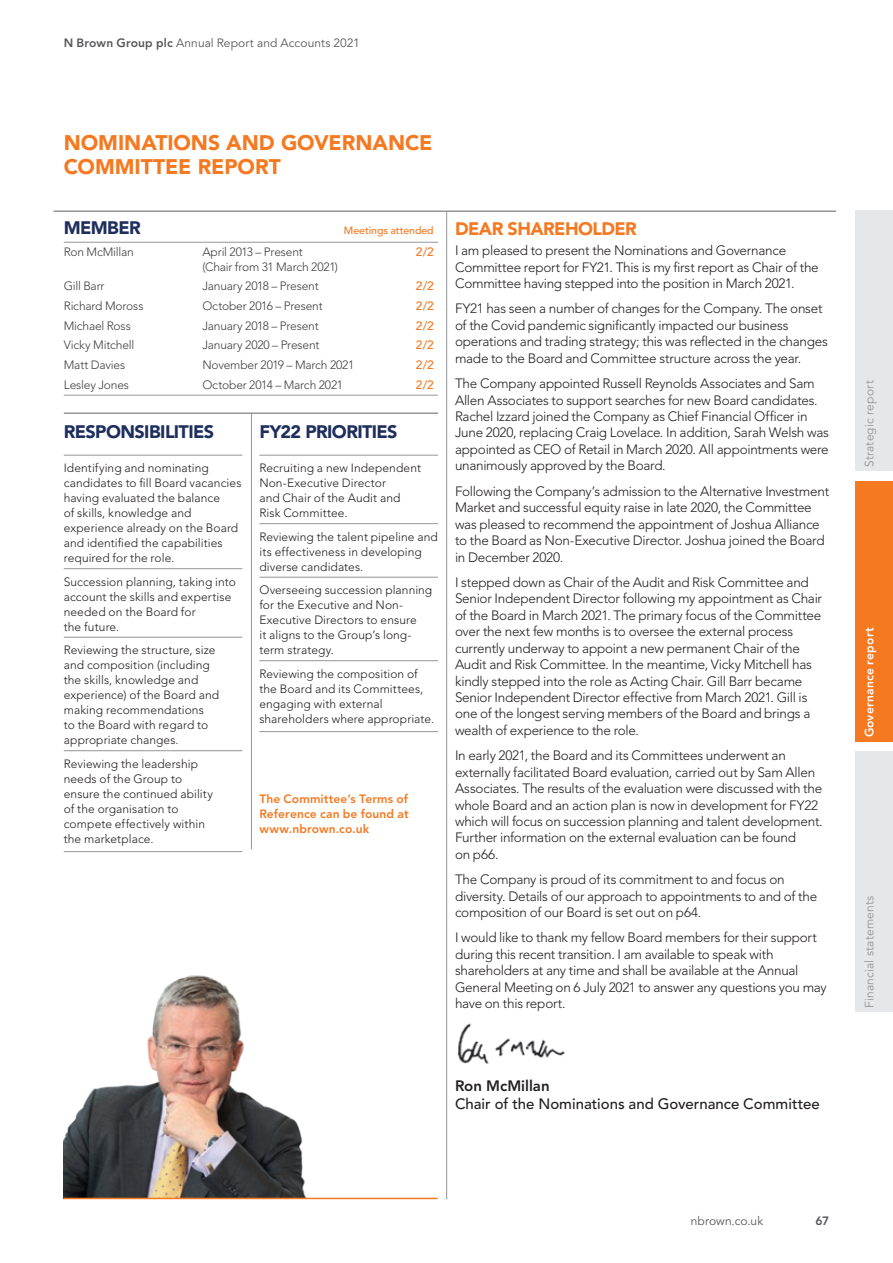
<style>
.page{position:relative;width:893px;height:1263px;background:#fff}
.page>*{position:absolute;margin:0;border:0;box-sizing:border-box;transform-origin:0 0}
.t1{font:900 21px/24px "Avenir LT Std";color:#f47921}
.t2{font:900 18px "Avenir LT Std";letter-spacing:-.035em;color:#1e2f5e}
.t3{font:900 18px "Avenir LT Std";letter-spacing:-.035em;color:#f47921}
.t4{font:500 15px "Avenir LT Std";color:#231f20}
.t5{font:800 15px "Avenir LT Std";color:#231f20}
.t6{font:300 13.5px/16.5px "Avenir LT Std";letter-spacing:-.02em;color:#231f20}
.t7{font:300 12px/15px "Avenir LT Std";letter-spacing:.005em;color:#231f20}
.t8{font:300 12px/15px "Avenir LT Std";letter-spacing:-.015em;color:#3e3e3f}
.t9{font:800 12px/15px "Avenir LT Std";letter-spacing:.01em;color:#f47921;text-align:justify}
.t10{font:12px "Avenir LT Std";letter-spacing:.005em;color:#57585a}
.t11{font:12px "Avenir LT Std";letter-spacing:.015em;color:#939598}
.t12{font:500 12px "Avenir LT Std";color:#f47921}
.t13{font:800 12px "Avenir LT Std";letter-spacing:.02em;color:#fff}
.t14{font:800 12px "Avenir LT Std";color:#57585a}
.t15{font:500 10.5px "Avenir LT Std";color:#f47921}
.s1{font-weight:800}
</style>
<div class="page">
<img style="left:64px;top:975px;width:259px;height:223px">
<hr style="left:446px;top:212px;width:1px;height:987px;background:#939598">
<hr style="left:63px;top:1198px;width:375px;height:1px;background:#f47921">
<hr style="left:64px;top:412px;width:374px;height:2px;background:#939598">
<hr style="left:251px;top:414px;width:1px;height:435px;background:#939598">
<hr style="left:259px;top:455px;width:179px;height:1px;background:#939598">
<hr style="left:259px;top:523px;width:179px;height:1px;background:#939598">
<hr style="left:259px;top:577px;width:179px;height:1px;background:#939598">
<hr style="left:259px;top:660px;width:179px;height:1px;background:#939598">
<hr style="left:259px;top:731px;width:179px;height:1px;background:#939598">
<hr style="left:64px;top:455px;width:178px;height:1px;background:#939598">
<hr style="left:64px;top:568px;width:178px;height:1px;background:#939598">
<hr style="left:64px;top:637px;width:178px;height:1px;background:#939598">
<hr style="left:64px;top:750px;width:178px;height:1px;background:#939598">
<hr style="left:64px;top:851px;width:178px;height:1px;background:#939598">
<img style="left:457px;top:1023px;width:108px;height:41px">
<hr style="left:64px;top:242px;width:138px;height:1px;background:#939598">
<hr style="left:202px;top:242px;width:168px;height:1px;background:#939598">
<hr style="left:370px;top:242px;width:68px;height:1px;background:#939598">
<hr style="left:64px;top:395px;width:138px;height:1px;background:#939598">
<hr style="left:202px;top:395px;width:168px;height:1px;background:#939598">
<hr style="left:370px;top:395px;width:68px;height:1px;background:#939598">
<hr style="left:54px;top:210px;width:782px;height:2px;background:#939598">
<div style="left:855px;top:751px;width:38px;height:261px;background:#e6e7e9"></div>
<div style="left:855px;top:481px;width:38px;height:261px;background:#f47921"></div>
<div style="left:855px;top:210px;width:38px;height:261px;background:#e6e7e9"></div>
<p class="t10" style="left:64px;top:36px;width:298px"><span class="s1">N Brown Group plc</span> Annual Report and Accounts 2021</p>
<h1 class="t1" style="left:64px;top:130px;width:370px">NOMINATIONS AND GOVERNANCE<br>COMMITTEE REPORT</h1>
<h2 class="t2" style="left:64px;top:217px;width:79px">MEMBER</h2>
<p class="t15" style="left:344px;top:224px;width:91px">Meetings attended</p>
<p class="t8" style="left:64px;top:244px;width:71px">Ron McMillan</p>
<p class="t8" style="left:202px;top:244px;width:137px">April 2013 – Present<br>(Chair from 31 March 2021)</p>
<p class="t12" style="left:416px;top:244px;width:19px">2/2</p>
<p class="t8" style="left:64px;top:279px;width:42px">Gill Barr</p>
<p class="t8" style="left:202px;top:279px;width:118px">January 2018 – Present</p>
<p class="t12" style="left:416px;top:279px;width:19px">2/2</p>
<p class="t8" style="left:64px;top:298px;width:81px">Richard Moross</p>
<p class="t8" style="left:202px;top:298px;width:122px">October 2016 – Present</p>
<p class="t12" style="left:416px;top:299px;width:19px">2/2</p>
<p class="t8" style="left:64px;top:318px;width:69px">Michael Ross</p>
<p class="t8" style="left:202px;top:318px;width:118px">January 2018 – Present</p>
<p class="t12" style="left:416px;top:319px;width:19px">2/2</p>
<p class="t8" style="left:64px;top:338px;width:72px">Vicky Mitchell</p>
<p class="t8" style="left:202px;top:338px;width:119px">January 2020 – Present</p>
<p class="t12" style="left:416px;top:338px;width:19px">2/2</p>
<p class="t8" style="left:64px;top:357px;width:63px">Matt Davies</p>
<p class="t8" style="left:202px;top:357px;width:153px">November 2019 – March 2021</p>
<p class="t12" style="left:416px;top:358px;width:19px">2/2</p>
<p class="t8" style="left:64px;top:377px;width:67px">Lesley Jones</p>
<p class="t8" style="left:202px;top:377px;width:142px">October 2014 – March 2021</p>
<p class="t12" style="left:416px;top:378px;width:19px">2/2</p>
<h2 class="t2" style="left:64px;top:421px;width:152px">RESPONSIBILITIES</h2>
<p class="t7" style="left:64px;top:461px;width:179px">Identifying and nominating candidates to fill Board vacancies having evaluated the balance<br>of skills, knowledge and experience already on the Board and identified the capabilities required for the role.</p>
<p class="t7" style="left:64px;top:574px;width:174px">Succession planning, taking into account the skills and expertise needed on the Board for<br>the future.</p>
<p class="t7" style="left:64px;top:643px;width:157px">Reviewing the structure, size and composition (including the skills, knowledge and experience) of the Board and making recommendations<br>to the Board with regard to appropriate changes.</p>
<p class="t7" style="left:64px;top:756px;width:151px">Reviewing the leadership needs of the Group to ensure the continued ability of the organisation to compete effectively within the marketplace.</p>
<h2 class="t2" style="left:259px;top:421px;width:140px">FY22 PRIORITIES</h2>
<p class="t7" style="left:259px;top:461px;width:163px">Recruiting a new Independent<br>Non-Executive Director<br>and Chair of the Audit and<br>Risk Committee.</p>
<p class="t7" style="left:259px;top:529px;width:180px">Reviewing the talent pipeline and its effectiveness in developing diverse candidates.</p>
<p class="t7" style="left:259px;top:583px;width:174px">Overseeing succession planning for the Executive and Non-<br>Executive Directors to ensure<br>it aligns to the Group’s long&shy;term strategy.</p>
<p class="t7" style="left:259px;top:666px;width:176px">Reviewing the composition of the Board and its Committees, engaging with external shareholders where appropriate.</p>
<p class="t9" style="left:259px;top:791px;width:151px">The Committee’s Terms of Reference can be found at www.nbrown.co.uk</p>
<h2 class="t3" style="left:455px;top:218px;width:183px">DEAR SHAREHOLDER</h2>
<p class="t6" style="left:455px;top:243px;width:365px">I am pleased to present the Nominations and Governance<br>Committee report for FY21. This is my first report as Chair of the<br>Committee having stepped into the position in March 2021.</p>
<p class="t6" style="left:455px;top:301px;width:374px">FY21 has seen a number of changes for the Company. The onset of the Covid pandemic significantly impacted our business operations and trading strategy; this was reflected in the changes made to the Board and Committee structure across the year.</p>
<p class="t6" style="left:455px;top:375px;width:375px">The Company appointed Russell Reynolds Associates and Sam Allen Associates to support searches for new Board candidates.<br>Rachel Izzard joined the Company as Chief Financial Officer in June 2020, replacing Craig Lovelace. In addition, Sarah Welsh was appointed as CEO of Retail in March 2020. All appointments were unanimously approved by the Board.</p>
<p class="t6" style="left:455px;top:483px;width:376px">Following the Company’s admission to the Alternative Investment Market and successful equity raise in late 2020, the Committee was pleased to recommend the appointment of Joshua Alliance to the Board as Non-Executive Director. Joshua joined the Board in December 2020.</p>
<p class="t6" style="left:455px;top:574px;width:369px">I stepped down as Chair of the Audit and Risk Committee and Senior Independent Director following my appointment as Chair of the Board in March 2021. The primary focus of the Committee over the next few months is to oversee the external process currently underway to appoint a new permanent Chair of the Audit and Risk Committee. In the meantime, Vicky Mitchell has kindly stepped into the role as Acting Chair. Gill Barr became Senior Independent Director effective from March 2021. Gill is one of the longest serving members of the Board and brings a wealth of experience to the role.</p>
<p class="t6" style="left:455px;top:747px;width:369px">In early 2021, the Board and its Committees underwent an externally facilitated Board evaluation, carried out by Sam Allen Associates. The results of the evaluation were discussed with the whole Board and an action plan is now in development for FY22 which will focus on succession planning and talent development.<br>Further information on the external evaluation can be found<br>on p66.</p>
<p class="t6" style="left:455px;top:871px;width:364px">The Company is proud of its commitment to and focus on diversity. Details of our approach to appointments to and of the composition of our Board is set out on p64.</p>
<p class="t6" style="left:455px;top:929px;width:373px">I would like to thank my fellow Board members for their support during this recent transition. I am available to speak with shareholders at any time and shall be available at the Annual General Meeting on 6 July 2021 to answer any questions you may have on this report.</p>
<p class="t5" style="left:455px;top:1077px;width:96px">Ron McMillan</p>
<p class="t4" style="left:455px;top:1095px;width:366px">Chair of the Nominations and Governance Committee</p>
<p class="t11" style="left:862px;top:467px;width:88px;rotate:-90deg">Strategic report</p>
<p class="t13" style="left:862px;top:737px;width:111px;rotate:-90deg">Governance report</p>
<p class="t11" style="left:862px;top:1008px;width:114px;rotate:-90deg">Financial statements</p>
<p class="t10" style="left:691px;top:1214px;width:74px">nbrown.co.uk</p>
<p class="t14" style="left:815px;top:1214px;width:15px">67</p>
</div>
